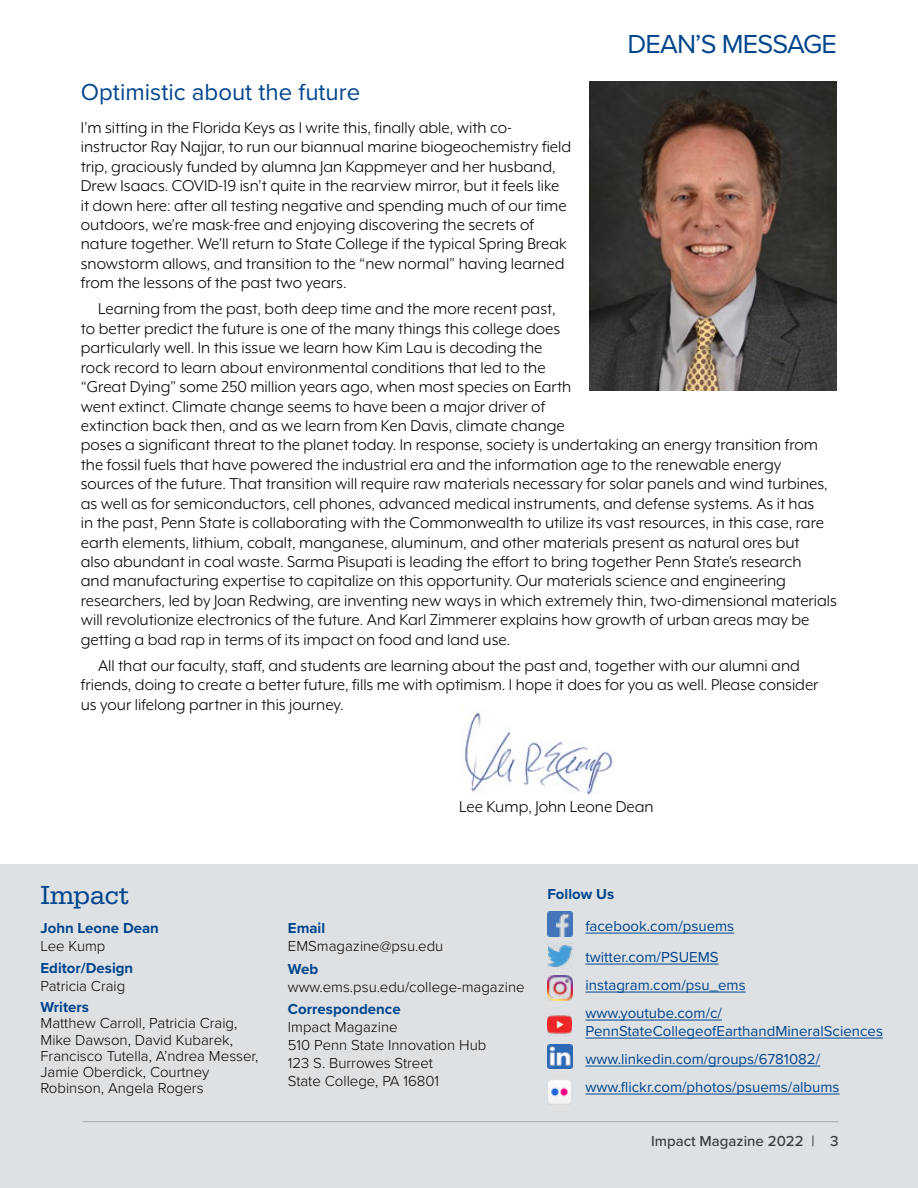
<style>
.page{position:relative;width:918px;height:1188px;background:#fff}
.page>*{position:absolute;margin:0;border:0;box-sizing:border-box;transform-origin:0 0}
.t1{font:27px "Proxima Nova";letter-spacing:-.03em;color:#00458d}
.t2{font:27px "Serifa";color:#00458d}
.t3{font:24px "Proxima Nova";color:#00458d}
.t4{font:18px/19.4px "Mr Eaves XL Mod OT";color:#000}
.t5{font:300 15px/16.2px "Proxima Nova";color:#000}
.t6{font:15px/28px "Proxima Nova";color:#00458d}
.t7{font:700 15px "Proxima Nova";color:#00458d}
.t8{font:500 15px "Proxima Nova";color:#000}
</style>
<div class="page">
<img style="left:464px;top:712px;width:149px;height:83px">
<img style="left:590px;top:81px;width:247px;height:309px">
<div style="left:0;top:864px;width:918px;height:324px;background:#dee1e4"></div>
<img style="left:547px;top:944px;width:25px;height:24px">
<img style="left:547px;top:911px;width:25px;height:25px">
<img style="left:547px;top:1044px;width:25px;height:25px">
<img style="left:547px;top:976px;width:25px;height:24px">
<img style="left:547px;top:1015px;width:25px;height:22px">
<hr style="left:585px;top:933px;width:149px;height:1px;background:#00458d">
<hr style="left:585px;top:964px;width:134px;height:1px;background:#00458d">
<hr style="left:585px;top:992px;width:161px;height:1px;background:#00458d">
<hr style="left:585px;top:1020px;width:137px;height:1px;background:#00458d">
<hr style="left:585px;top:1038px;width:298px;height:1px;background:#00458d">
<hr style="left:585px;top:1066px;width:235px;height:1px;background:#00458d">
<hr style="left:585px;top:1094px;width:255px;height:1px;background:#00458d">
<img style="left:547px;top:1080px;width:25px;height:25px">
<h1 class="t1" style="left:627px;top:24px;width:211px">DEAN’S MESSAGE</h1>
<h2 class="t3" style="left:81px;top:74px;width:281px">Optimistic about the future</h2>
<p class="t4" style="left:81px;top:118px;width:492px">I’m sitting in the Florida Keys as I write this, finally able, with co&shy;instructor Ray Najjar, to run our biannual marine biogeochemistry field trip, graciously funded by alumna Jan Kappmeyer and her husband, Drew Isaacs. COVID-19 isn’t quite in the rearview mirror, but it feels like it down here: after all testing negative and spending much of our time outdoors, we’re mask-free and enjoying discovering the secrets of nature together. We’ll return to State College if the typical Spring Break snowstorm allows, and transition to the “new normal” having learned from the lessons of the past two years.</p>
<p class="t4" style="left:81px;top:299px;width:758px;text-indent:17px">Learning from the past, both deep time and the more recent past,<br>to better predict the future is one of the many things this college does<br>particularly well. In this issue we learn how Kim Lau is decoding the<br>rock record to learn about environmental conditions that led to the<br>“Great Dying” some 250 million years ago, when most species on Earth<br>went extinct. Climate change seems to have been a major driver of<br>extinction back then, and as we learn from Ken Davis, climate change<br>poses a significant threat to the planet today. In response, society is undertaking an energy transition from the fossil fuels that have powered the industrial era and the information age to the renewable energy sources of the future. That transition will require raw materials necessary for solar panels and wind turbines, as well as for semiconductors, cell phones, advanced medical instruments, and defense systems. As it has<br>in the past, Penn State is collaborating with the Commonwealth to utilize its vast resources, in this case, rare earth elements, lithium, cobalt, manganese, aluminum, and other materials present as natural ores but<br>also abundant in coal waste. Sarma Pisupati is leading the effort to bring together Penn State’s research<br>and manufacturing expertise to capitalize on this opportunity. Our materials science and engineering researchers, led by Joan Redwing, are inventing new ways in which extremely thin, two-dimensional materials will revolutionize electronics of the future. And Karl Zimmerer explains how growth of urban areas may be getting a bad rap in terms of its impact on food and land use.</p>
<p class="t4" style="left:81px;top:656px;width:739px;text-indent:17px">All that our faculty, staff, and students are learning about the past and, together with our alumni and friends, doing to create a better future, fills me with optimism. I hope it does for you as well. Please consider us your lifelong partner in this journey.</p>
<h1 class="t2" style="left:40px;top:880px;width:90px">Impact</h1>
<p class="t7" style="left:41px;top:917px;width:120px">John Leone Dean</p>
<p class="t5" style="left:41px;top:937px;width:67px">Lee Kump</p>
<p class="t7" style="left:41px;top:957px;width:94px">Editor/Design</p>
<p class="t5" style="left:41px;top:978px;width:86px">Patricia Craig</p>
<p class="t7" style="left:41px;top:996px;width:50px">Writers</p>
<p class="t5" style="left:41px;top:1014px;width:219px">Matthew Carroll, Patricia Craig,<br>Mike Dawson, David Kubarek,<br>Francisco Tutella, A’ndrea Messer,<br>Jamie Oberdick, Courtney<br>Robinson, Angela Rogers</p>
<p class="t4" style="left:459px;top:797px;width:196px">Lee Kump, John Leone Dean</p>
<p class="t7" style="left:288px;top:917px;width:39px">Email</p>
<p class="t5" style="left:288px;top:937px;width:157px">EMSmagazine@psu.edu</p>
<p class="t7" style="left:288px;top:958px;width:32px">Web</p>
<p class="t5" style="left:288px;top:978px;width:238px">www.ems.psu.edu/college-magazine</p>
<p class="t7" style="left:288px;top:998px;width:114px">Correspondence</p>
<p class="t5" style="left:288px;top:1018px;width:200px;line-height:18px">Impact Magazine<br>510 Penn State Innovation Hub<br>123 S. Burrowes Street<br>State College, PA 16801</p>
<p class="t7" style="left:547px;top:882px;width:68px">Follow Us</p>
<p class="t6" style="left:585px;top:910px;width:150px;line-height:30.9px">facebook.com/psuems twitter.com/PSUEMS</p>
<p class="t6" style="left:585px;top:970px;width:162px">instagram.com/psu_ems www.youtube.com/c/</p>
<p class="t6" style="left:585px;top:1016px;width:299px">PennStateCollegeofEarthandMineralSciences www.linkedin.com/groups/6781082/ www.flickr.com/photos/psuems/albums</p>
<p class="t8" style="left:651px;top:1130px;width:189px">Impact Magazine 2022 | 3</p>
</div>
